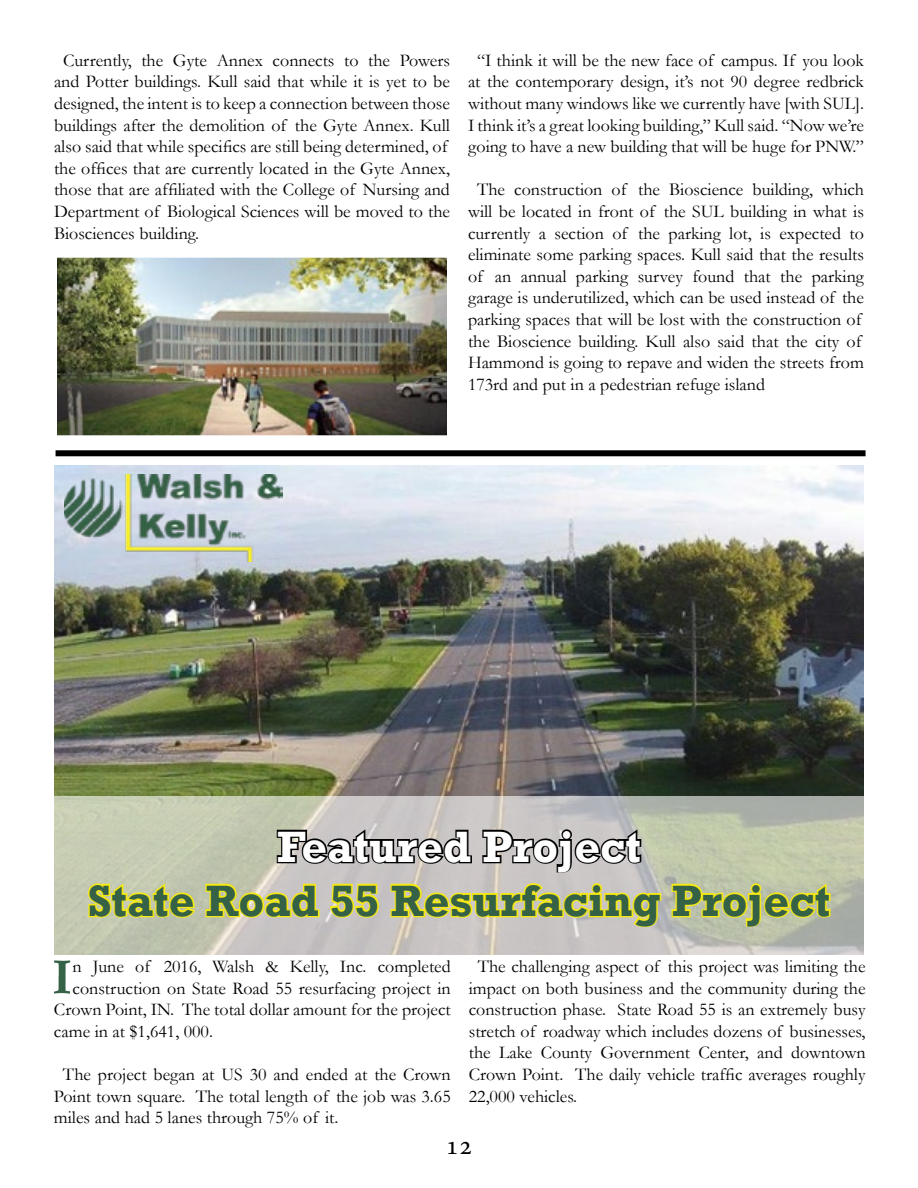
<style>
.page{position:relative;width:918px;height:1188px;background:#fff}
.page>*{position:absolute;margin:0;border:0;box-sizing:border-box;transform-origin:0 0}
.t1{font:700 52.05px "Garamond";color:#366347}
.t2{font:700 45px "Rockwell";color:#356146}
.t3{font:700 45px "Rockwell";color:#fff}
.t4{font:27px "Minion Pro";color:#000}
.t5{font:18px/21.6px "Garamond";color:#000}
</style>
<div class="page">
<img style="left:58px;top:259px;width:388px;height:175px">
<div style="left:51px;top:252px;width:402px;height:189px;border:6px solid #fff"></div>
<img style="left:54px;top:465px;width:810px;height:331px">
<img style="left:65px;top:474px;width:218px;height:88px">
<svg style="left:54px;top:796px;width:810px;height:159px;background:#c2c4b5"></svg>
<svg style="left:275px;top:826px;width:198px;height:45px;background:#868381"></svg>
<svg style="left:481px;top:826px;width:162px;height:48px;background:#8c8988"></svg>
<svg style="left:86px;top:880px;width:111px;height:40px;background:#d5d471"></svg>
<svg style="left:204px;top:882px;width:117px;height:38px;background:#d9d37b"></svg>
<svg style="left:328px;top:882px;width:53px;height:37px;background:#ddd571"></svg>
<svg style="left:389px;top:881px;width:274px;height:48px;background:#d7d08a"></svg>
<svg style="left:670px;top:880px;width:162px;height:48px;background:#cccc7b"></svg>
<div style="left:56px;top:450px;width:810px;height:6px;background:#000"></div>
<p class="t5" style="left:54px;top:49px;width:398px;text-indent:9px">Currently, the Gyte Annex connects to the Powers and Potter buildings. Kull said that while it is yet to be designed, the intent is to keep a connection between those buildings after the demolition of the Gyte Annex. Kull also said that while specifics are still being determined, of the offices that are currently located in the Gyte Annex, those that are affiliated with the College of Nursing and Department of Biological Sciences will be moved to the Biosciences building.</p>
<p class="t5" style="left:468px;top:49px;width:398px;text-align:center">“I think it will be the new face of campus. If you look at the contemporary design, it’s not 90 degree redbrick without many windows like we currently have [with SUL].<br>I think it’s a great looking building,” Kull said. “Now we’re going to have a new building that will be huge for PNW.”</p>
<p class="t5" style="left:468px;top:178px;width:398px;text-indent:9px">The construction of the Bioscience building, which will be located in front of the SUL building in what is currently a section of the parking lot, is expected to eliminate some parking spaces. Kull said that the results of an annual parking survey found that the parking garage is underutilized, which can be used instead of the parking spaces that will be lost with the construction of the Bioscience building. Kull also said that the city of Hammond is going to repave and widen the streets from 173rd and put in a pedestrian refuge island</p>
<h2 class="t3" style="left:277px;top:819px;width:366px">Featured Project</h2>
<h2 class="t2" style="left:88px;top:873px;width:744px">State Road 55 Resurfacing Project</h2>
<h1 class="t1" style="left:52px;top:942px;width:22px">I</h1>
<p class="t5" style="left:73px;top:955px;width:380px">n June of 2016, Walsh &amp; Kelly, Inc. completed</p>
<p class="t5" style="left:73px;top:977px;width:380px">construction on State Road 55 resurfacing project in</p>
<p class="t5" style="left:54px;top:998px;width:398px">Crown Point, IN. The total dollar amount for the project</p>
<p class="t5" style="left:54px;top:1020px;width:161px">came in at $1,641, 000.</p>
<p class="t5" style="left:54px;top:1063px;width:398px;text-align:justify;text-indent:9px">The project began at US 30 and ended at the Crown Point town square. The total length of the job was 3.65 miles and had 5 lanes through 75% of it.</p>
<p class="t5" style="left:469px;top:955px;width:398px;text-align:justify;text-indent:9px">The challenging aspect of this project was limiting the impact on both business and the community during the construction phase. State Road 55 is an extremely busy stretch of roadway which includes dozens of businesses, the Lake County Government Center, and downtown Crown Point. The daily vehicle traffic averages roughly 22,000 vehicles.</p>
<h3 class="t4" style="left:446px;top:1127px;width:28px">12</h3>
</div>
